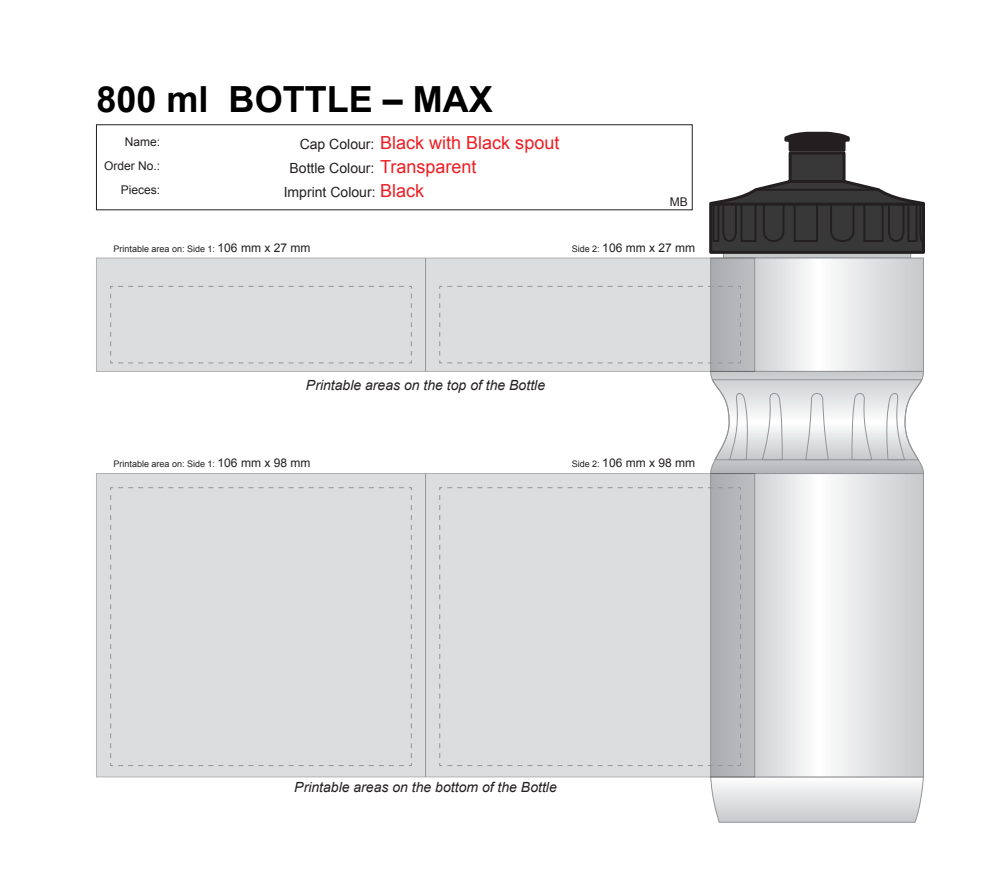
<style>
.page{position:relative;width:993px;height:879px;background:#fff}
.page>*{position:absolute;margin:0;border:0;box-sizing:border-box;transform-origin:0 0}
.t1{font:700 36px "Arial";color:#000}
.t2{font:18px "Arial";color:#ee1d23}
.t3{font:italic 14px "Arial";color:#231f20}
.t4{font:14px/24px "Arial";color:#231f20}
.t5{font:12px/24px "Arial";color:#231f20;text-align:right}
.t6{font:9px "Arial";color:#231f20}
.s1{font-size:14px;color:#231f20}
.s2{font-size:18px;color:#ee1d23}
.s3{font-size:12px}
.s4{font-size:9px}
</style>
<div class="page">
<div style="left:722px;top:252px;width:188px;height:6px;background:#c7c8ca"></div>
<svg style="left:709px;top:776px;width:215px;height:47px"></svg>
<svg style="left:755px;top:475px;width:166px;height:300px"></svg>
<svg style="left:755px;top:259px;width:166px;height:111px"></svg>
<div style="left:710px;top:257px;width:213px;height:115px;border:1px solid #939598"></div>
<svg style="left:710px;top:370px;width:214px;height:104px"></svg>
<svg style="left:709px;top:131px;width:216px;height:124px"></svg>
<hr style="left:789px;top:180px;width:54px;height:3px;background:#231f20">
<hr style="left:710px;top:203px;width:213px;height:3px;background:#231f20">
<hr style="left:755px;top:189px;width:123px;height:2px;background:#231f20">
<svg style="left:96px;top:473px;width:659px;height:304px;background:#d3d4d5"></svg>
<svg style="left:96px;top:257px;width:659px;height:115px;background:#d6d7d8"></svg>
<div style="left:110px;top:487px;width:302px;height:279px;background:#dcddde"></div>
<div style="left:110px;top:285px;width:302px;height:79px;background:#dcddde"></div>
<hr style="left:425px;top:473px;width:1px;height:304px;background:#939598">
<hr style="left:425px;top:258px;width:1px;height:113px;background:#939598">
<div style="left:96px;top:124px;width:596px;height:86px;border:1px solid #231f20"></div>
<svg style="left:432px;top:487px;width:309px;height:279px;background:#d7d8d9"></svg>
<svg style="left:432px;top:285px;width:309px;height:79px;background:#d6d7d9"></svg>
<h1 class="t1" style="left:96px;top:76px;width:398px">800 ml BOTTLE – MAX</h1>
<p class="t5" style="left:104px;top:130px;width:58px">Name:<br>Order No.:<br>Pieces:</p>
<p class="t2" style="left:299px;top:131px;width:261px"><span class="s1">Cap Colour:</span> Black with Black spout</p>
<p class="t4" style="left:283px;top:156px;width:194px;text-indent:6px">Bottle Colour: <span class="s2">Transparent<br></span>Imprint Colour: <span class="s2">Black</span></p>
<p class="t5" style="left:669px;top:189px;width:20px">MB</p>
<p class="t6" style="left:113px;top:243px;width:198px">Printable area on: Side 1: <span class="s3">106 mm x 27 mm</span></p>
<p class="t5" style="left:571px;top:236px;width:125px"><span class="s4">Side 2:</span> 106 mm x 27 mm</p>
<p class="t3" style="left:306px;top:375px;width:240px">Printable areas on the top of the Bottle</p>
<p class="t6" style="left:113px;top:458px;width:198px">Printable area on: Side 1: <span class="s3">106 mm x 98 mm</span></p>
<p class="t5" style="left:571px;top:451px;width:125px"><span class="s4">Side 2:</span> 106 mm x 98 mm</p>
<p class="t3" style="left:294px;top:778px;width:264px">Printable areas on the bottom of the Bottle</p>
</div>
